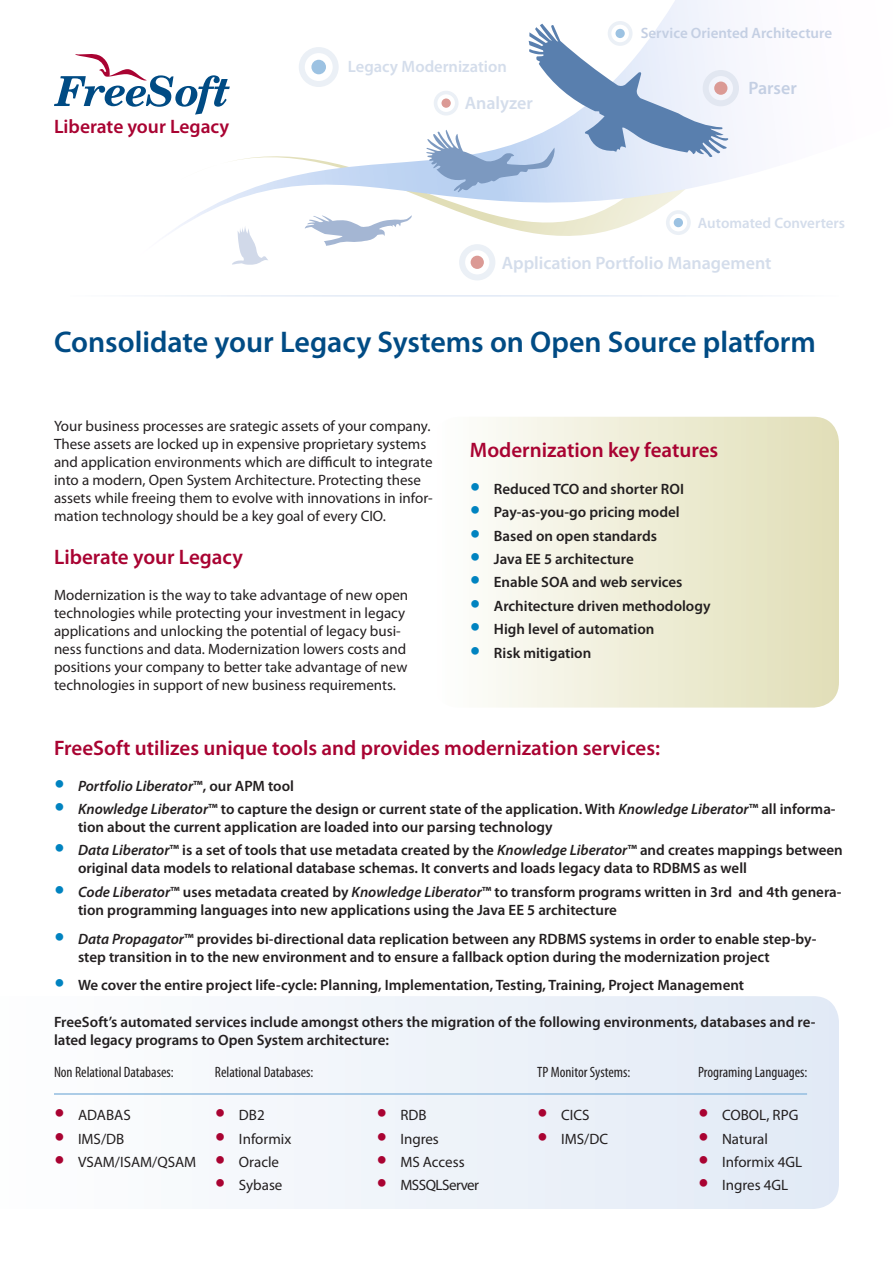
<style>
.page{position:relative;width:893px;height:1263px;background:#fff}
.page>*{position:absolute;margin:0;border:0;box-sizing:border-box;transform-origin:0 0}
.focim{font:600 30px "Myriad Pro";color:#004b84}
.alcim{font:600 21px "Myriad Pro";color:#a90332}
.alcim-2{font:600 19.5px "Myriad Pro";color:#a90332}
.focim-2{font:600 18px "Myriad Pro";color:#d4ddeb}
.focim-3{font:600 18px "Myriad Pro";color:#c4cfe3}
.focim-4{font:600 16.5px "Myriad Pro";color:#d4ddeb}
.bullet_kek{font:600 15px/18px "Myriad Pro";color:#231f20}
.bullet_bordo{font:15px/18px "Myriad Pro";color:#231f20}
.t1{font:condensed 15px "Myriad Pro";color:#231f20}
.bullet_kek-2{font:italic 600 15px "Myriad Pro";color:#231f20}
.focim-5{font:600 15px "Myriad Pro";color:#c4cfe3}
.focim-6{font:600 15px "Myriad Pro";color:#d4ddeb}
.bullet_bordo-2{font:15px "Myriad Pro";letter-spacing:-.035em;color:#231f20}
.s1{font-style:normal}
.s2{font-style:italic}
</style>
<div class="page">
<svg style="left:171px;top:0;width:572px;height:271px"></svg>
<svg style="left:488px;top:417px;width:351px;height:290px;background:#edecd4"></svg>
<svg style="left:54px;top:52px;width:176px;height:63px"></svg>
<div style="left:311px;top:60px;width:15px;height:14px;background:#9cc2e2;border-radius:50%"></div>
<div style="left:299px;top:47px;width:40px;height:40px;border:6px solid #ebf0f6;border-radius:50%"></div>
<div style="left:703px;top:70px;width:36px;height:36px;border:6px solid #e2e7f1;border-radius:50%"></div>
<svg style="left:305px;top:215px;width:107px;height:31px"></svg>
<svg style="left:232px;top:226px;width:36px;height:39px"></svg>
<svg style="left:426px;top:24px;width:303px;height:169px"></svg>
<div style="left:615px;top:29px;width:10px;height:9px;background:#9cc2e2;border-radius:50%"></div>
<div style="left:608px;top:21px;width:24px;height:25px;border:4px solid #ebf0f6;border-radius:50%"></div>
<div style="left:471px;top:256px;width:13px;height:13px;background:#db9a95;border-radius:50%"></div>
<div style="left:459px;top:244px;width:36px;height:36px;border:6px solid #ebf0f6;border-radius:50%"></div>
<svg style="left:260px;top:996px;width:579px;height:213px"></svg>
<hr style="left:54px;top:1093px;width:753px;height:2px;background:#93bde0">
<svg style="left:539px;top:1109px;width:7px;height:8px"></svg>
<svg style="left:539px;top:1132px;width:7px;height:8px"></svg>
<svg style="left:700px;top:1109px;width:7px;height:8px"></svg>
<svg style="left:700px;top:1132px;width:7px;height:8px"></svg>
<svg style="left:700px;top:1156px;width:7px;height:8px"></svg>
<svg style="left:700px;top:1179px;width:7px;height:8px"></svg>
<svg style="left:378px;top:1109px;width:7px;height:8px"></svg>
<svg style="left:378px;top:1133px;width:7px;height:7px"></svg>
<svg style="left:378px;top:1156px;width:7px;height:8px"></svg>
<svg style="left:378px;top:1179px;width:7px;height:8px"></svg>
<p class="alcim-2" style="left:54px;top:114px;width:177px">Liberate your Legacy</p>
<p class="focim-4" style="left:348px;top:56px;width:160px">Legacy Modernization</p>
<p class="focim-2" style="left:465px;top:91px;width:70px">Analyzer</p>
<p class="focim-5" style="left:641px;top:24px;width:193px">Service Oriented Architecture</p>
<p class="focim-3" style="left:748px;top:77px;width:50px">Parser</p>
<p class="focim-6" style="left:698px;top:213px;width:149px">Automated Converters</p>
<p class="focim-2" style="left:502px;top:251px;width:271px">Application Portfolio Management</p>
<p class="focim" style="left:54px;top:323px;width:764px">Consolidate your Legacy Systems on Open Source platform</p>
<p class="bullet_bordo" style="left:54px;top:417px;width:380px">Your business processes are srategic assets of your company.<br>These assets are locked up in expensive proprietary systems and application environments which are difficult to integrate into a modern, Open System Architecture. Protecting these assets while freeing them to evolve with innovations in infor&shy;mation technology should be a key goal of every CIO.</p>
<p class="alcim" style="left:54px;top:544px;width:190px">Liberate your Legacy</p>
<p class="bullet_bordo" style="left:54px;top:586px;width:356px">Modernization is the way to take advantage of new open technologies while protecting your investment in legacy applications and unlocking the potential of legacy busi&shy;ness functions and data. Modernization lowers costs and positions your company to better take advantage of new technologies in support of new business requirements.</p>
<p class="alcim" style="left:470px;top:436px;width:250px">Modernization key features</p>
<p class="bullet_kek" style="left:494px;top:479px;width:192px">Reduced TCO and shorter ROI</p>
<p class="bullet_kek" style="left:494px;top:503px;width:187px">Pay-as-you-go pricing model</p>
<p class="bullet_kek" style="left:494px;top:526px;width:165px">Based on open standards</p>
<p class="bullet_kek" style="left:494px;top:549px;width:141px">Java EE 5 architecture</p>
<p class="bullet_kek" style="left:494px;top:573px;width:190px">Enable SOA and web services</p>
<p class="bullet_kek" style="left:494px;top:596px;width:218px">Architecture driven methodology</p>
<p class="bullet_kek" style="left:494px;top:620px;width:162px">High level of automation</p>
<p class="bullet_kek" style="left:494px;top:643px;width:99px">Risk mitigation</p>
<p class="alcim" style="left:54px;top:734px;width:608px">FreeSoft utilizes unique tools and provides modernization services:</p>
<p class="bullet_kek-2" style="left:78px;top:776px;width:218px">Portfolio Liberator<span class="s1">™, our APM tool</span></p>
<p class="bullet_kek" style="left:78px;top:800px;width:759px"><span class="s2">Knowledge Liberator</span>™ to capture the design or current state of the application. With <span class="s2">Knowledge Liberator</span>™ all informa&shy;tion about the current application are loaded into our parsing technology</p>
<p class="bullet_kek" style="left:78px;top:841px;width:766px"><span class="s2">Data Liberator</span>™ is a set of tools that use metadata created by the <span class="s2">Knowledge Liberator</span>™ and creates mappings between original data models to relational database schemas. It converts and loads legacy data to RDBMS as well</p>
<p class="bullet_kek" style="left:78px;top:882px;width:765px"><span class="s2">Code Liberator</span>™ uses metadata created by <span class="s2">Knowledge Liberator</span>™ to transform programs written in 3rd and 4th genera&shy;tion programming languages into new applications using the Java EE 5 architecture</p>
<p class="bullet_kek" style="left:78px;top:929px;width:740px"><span class="s2">Data Propagator</span>™ provides bi-directional data replication between any RDBMS systems in order to enable step-by&shy;step transition in to the new environment and to ensure a fallback option during the modernization project</p>
<p class="bullet_kek" style="left:78px;top:976px;width:668px">We cover the entire project life-cycle: Planning, Implementation, Testing, Training, Project Management</p>
<p class="bullet_kek" style="left:54px;top:1012px;width:763px">FreeSoft’s automated services include amongst others the migration of the following environments, databases and re&shy;lated legacy programs to Open System architecture:</p>
<p class="t1" style="left:54px;top:1063px;width:121px">Non Relational Databases:</p>
<p class="bullet_bordo" style="left:78px;top:1106px;width:54px">ADABAS</p>
<p class="bullet_bordo" style="left:78px;top:1129px;width:48px">IMS/DB</p>
<p class="bullet_bordo" style="left:78px;top:1153px;width:120px">VSAM/ISAM/QSAM</p>
<p class="t1" style="left:215px;top:1063px;width:100px">Relational Databases:</p>
<p class="bullet_bordo" style="left:239px;top:1106px;width:27px">DB2</p>
<p class="bullet_bordo" style="left:239px;top:1129px;width:54px">Informix</p>
<p class="bullet_bordo" style="left:239px;top:1153px;width:42px">Oracle</p>
<p class="bullet_bordo" style="left:239px;top:1176px;width:45px">Sybase</p>
<p class="t1" style="left:537px;top:1063px;width:95px">TP Monitor Systems:</p>
<p class="bullet_bordo" style="left:561px;top:1106px;width:30px">CICS</p>
<p class="bullet_bordo" style="left:561px;top:1129px;width:48px">IMS/DC</p>
<p class="t1" style="left:698px;top:1063px;width:111px">Programing Languages:</p>
<p class="bullet_bordo" style="left:722px;top:1106px;width:78px">COBOL, RPG</p>
<p class="bullet_bordo" style="left:722px;top:1129px;width:47px">Natural</p>
<p class="bullet_bordo" style="left:722px;top:1153px;width:82px">Informix 4GL</p>
<p class="bullet_bordo" style="left:722px;top:1176px;width:68px">Ingres 4GL</p>
<p class="bullet_bordo" style="left:400px;top:1106px;width:28px">RDB</p>
<p class="bullet_bordo" style="left:400px;top:1129px;width:40px">Ingres</p>
<p class="bullet_bordo" style="left:400px;top:1153px;width:66px">MS Access</p>
<p class="bullet_bordo-2" style="left:400px;top:1176px;width:80px">MS SQL Server</p>
</div>
